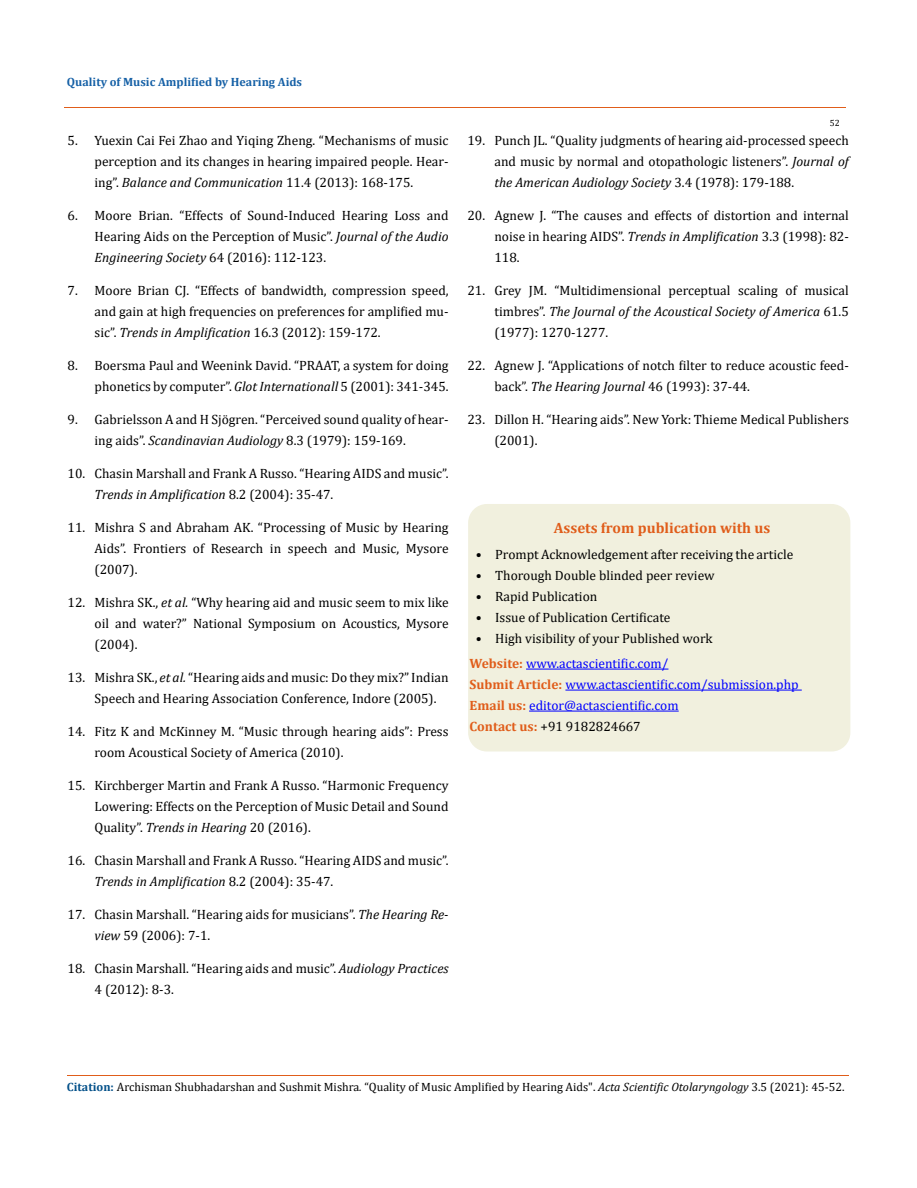
<style>
.page{position:relative;width:917px;height:1188px;background:#fff}
.page>*{position:absolute;margin:0;border:0;box-sizing:border-box;transform-origin:0 0}
.t1{font:700 15px "Cambria";color:#e05d1a}
.t2{font:13.5px/21px "Cambria";color:#000;text-align:justify}
.t3{font:13.5px/21px "Cambria";color:#00f}
.t4{font:12px "Cambria";color:#000}
.t5{font:700 12px "Cambria";color:#1560a6}
.t6{font:9px "Cambria";color:#000}
.s1{font-style:italic}
.s2{font-weight:700;color:#e05d1a}
.s3{color:#000}
.s4{font-weight:700;color:#035089}
</style>
<div class="page">
<hr style="left:64px;top:108px;width:781px;height:1px;background:#e05d1a">
<hr style="left:67px;top:1076px;width:781px;height:1px;background:#e05d1a">
<div style="left:469px;top:505px;width:380px;height:246px;background:#f1f0de;border-radius:18px"></div>
<div style="left:468px;top:504px;width:382px;height:248px;border:2px solid #f1f0de;border-radius:18px"></div>
<hr style="left:526px;top:669px;width:142px;height:1px;background:#00f">
<hr style="left:565px;top:690px;width:236px;height:1px;background:#00f">
<hr style="left:529px;top:711px;width:149px;height:1px;background:#00f">
<p class="t5" style="left:67px;top:73px;width:237px">Quality of Music Amplified by Hearing Aids</p>
<p class="t2" style="left:94px;top:130px;width:355px;text-indent:-27px">5. Yuexin Cai Fei Zhao and Yiqing Zheng. “Mechanisms of music perception and its changes in hearing impaired people. Hear&shy;ing”. <span class="s1">Balance and Communication</span> 11.4 (2013): 168-175.</p>
<p class="t2" style="left:94px;top:205px;width:355px;text-indent:-27px">6. Moore Brian. “Effects of Sound-Induced Hearing Loss and Hearing Aids on the Perception of Music”. <span class="s1">Journal of the Audio Engineering Society</span> 64 (2016): 112-123.</p>
<p class="t2" style="left:94px;top:280px;width:355px;text-indent:-27px">7. Moore Brian CJ. “Effects of bandwidth, compression speed, and gain at high frequencies on preferences for amplified mu&shy;sic”. <span class="s1">Trends in Amplification</span> 16.3 (2012): 159-172.</p>
<p class="t2" style="left:68px;top:355px;width:382px;text-align:right">8. Boersma Paul and Weenink David. “PRAAT, a system for doing phonetics by computer”. <span class="s1">Glot Internationall</span> 5 (2001): 341-345.</p>
<p class="t2" style="left:94px;top:409px;width:355px;text-indent:-27px">9. Gabrielsson A and H Sjögren. “Perceived sound quality of hear&shy;ing aids”. <span class="s1">Scandinavian Audiology</span> 8.3 (1979): 159-169.</p>
<p class="t2" style="left:94px;top:463px;width:355px;text-indent:-27px">10. Chasin Marshall and Frank A Russo. “Hearing AIDS and music”.<br><span class="s1">Trends in Amplification</span> 8.2 (2004): 35-47.</p>
<p class="t2" style="left:94px;top:517px;width:355px;text-indent:-27px">11. Mishra S and Abraham AK. “Processing of Music by Hearing Aids”. Frontiers of Research in speech and Music, Mysore (2007).</p>
<p class="t2" style="left:94px;top:592px;width:355px;text-indent:-27px">12. Mishra SK., <span class="s1">et al.</span> “Why hearing aid and music seem to mix like oil and water?” National Symposium on Acoustics, Mysore (2004).</p>
<p class="t2" style="left:94px;top:667px;width:355px;text-indent:-27px">13. Mishra SK., <span class="s1">et al.</span> “Hearing aids and music: Do they mix?” Indian<br>Speech and Hearing Association Conference, Indore (2005).</p>
<p class="t2" style="left:94px;top:721px;width:355px;text-indent:-27px">14. Fitz K and McKinney M. “Music through hearing aids”: Press room Acoustical Society of America (2010).</p>
<p class="t2" style="left:94px;top:775px;width:355px;text-indent:-27px">15. Kirchberger Martin and Frank A Russo. “Harmonic Frequency Lowering: Effects on the Perception of Music Detail and Sound Quality”. <span class="s1">Trends in Hearing</span> 20 (2016).</p>
<p class="t2" style="left:94px;top:850px;width:355px;text-indent:-27px">16. Chasin Marshall and Frank A Russo. “Hearing AIDS and music”.<br><span class="s1">Trends in Amplification</span> 8.2 (2004): 35-47.</p>
<p class="t2" style="left:94px;top:904px;width:355px;text-indent:-27px">17. Chasin Marshall. “Hearing aids for musicians”. <span class="s1">The Hearing Re&shy;view</span> 59 (2006): 7-1.</p>
<p class="t2" style="left:94px;top:958px;width:355px;text-indent:-27px">18. Chasin Marshall. “Hearing aids and music”. <span class="s1">Audiology Practices<br></span>4 (2012): 8-3.</p>
<p class="t6" style="left:829px;top:118px;width:11px">52</p>
<p class="t2" style="left:494px;top:130px;width:356px;text-indent:-27px">19. Punch JL. “Quality judgments of hearing aid-processed speech and music by normal and otopathologic listeners”. <span class="s1">Journal of the American Audiology Society</span> 3.4 (1978): 179-188.</p>
<p class="t2" style="left:494px;top:205px;width:356px;text-indent:-27px">20. Agnew J. “The causes and effects of distortion and internal noise in hearing AIDS”. <span class="s1">Trends in Amplification</span> 3.3 (1998): 82- 118.</p>
<p class="t2" style="left:494px;top:280px;width:356px;text-indent:-27px">21. Grey JM. “Multidimensional perceptual scaling of musical timbres”. <span class="s1">The Journal of the Acoustical Society of America</span> 61.5 (1977): 1270-1277.</p>
<p class="t2" style="left:494px;top:355px;width:356px;text-indent:-27px">22. Agnew J. “Applications of notch filter to reduce acoustic feed&shy;back”. <span class="s1">The Hearing Journal</span> 46 (1993): 37-44.</p>
<p class="t2" style="left:494px;top:409px;width:356px;text-indent:-27px">23. Dillon H. “Hearing aids”. New York: Thieme Medical Publishers (2001).</p>
<p class="t1" style="left:553px;top:517px;width:218px">Assets from publication with us</p>
<p class="t2" style="left:476px;top:543px;width:319px">• Prompt Acknowledgement after receiving the article</p>
<p class="t2" style="left:476px;top:564px;width:240px">• Thorough Double blinded peer review</p>
<p class="t2" style="left:476px;top:585px;width:123px">• Rapid Publication</p>
<p class="t2" style="left:476px;top:606px;width:196px">• Issue of Publication Certificate</p>
<p class="t2" style="left:476px;top:627px;width:238px">• High visibility of your Published work</p>
<p class="t3" style="left:469px;top:653px;width:330px"><span class="s2">Website:</span> www.actascientific.com/<br><span class="s2">Submit Article:</span> www.actascientific.com/submission.php <span class="s2">Email us:</span> editor@actascientific.com<br><span class="s2">Contact us:</span> <span class="s3">+91 9182824667</span></p>
<p class="t4" style="left:67px;top:1080px;width:779px"><span class="s4">Citation:</span> Archisman Shubhadarshan and Sushmit Mishra<span class="s1">.</span> “Quality of Music Amplified by Hearing Aids". <span class="s1">Acta Scientific Otolaryngology</span> 3.5 (2021): 45-52.</p>
</div>
